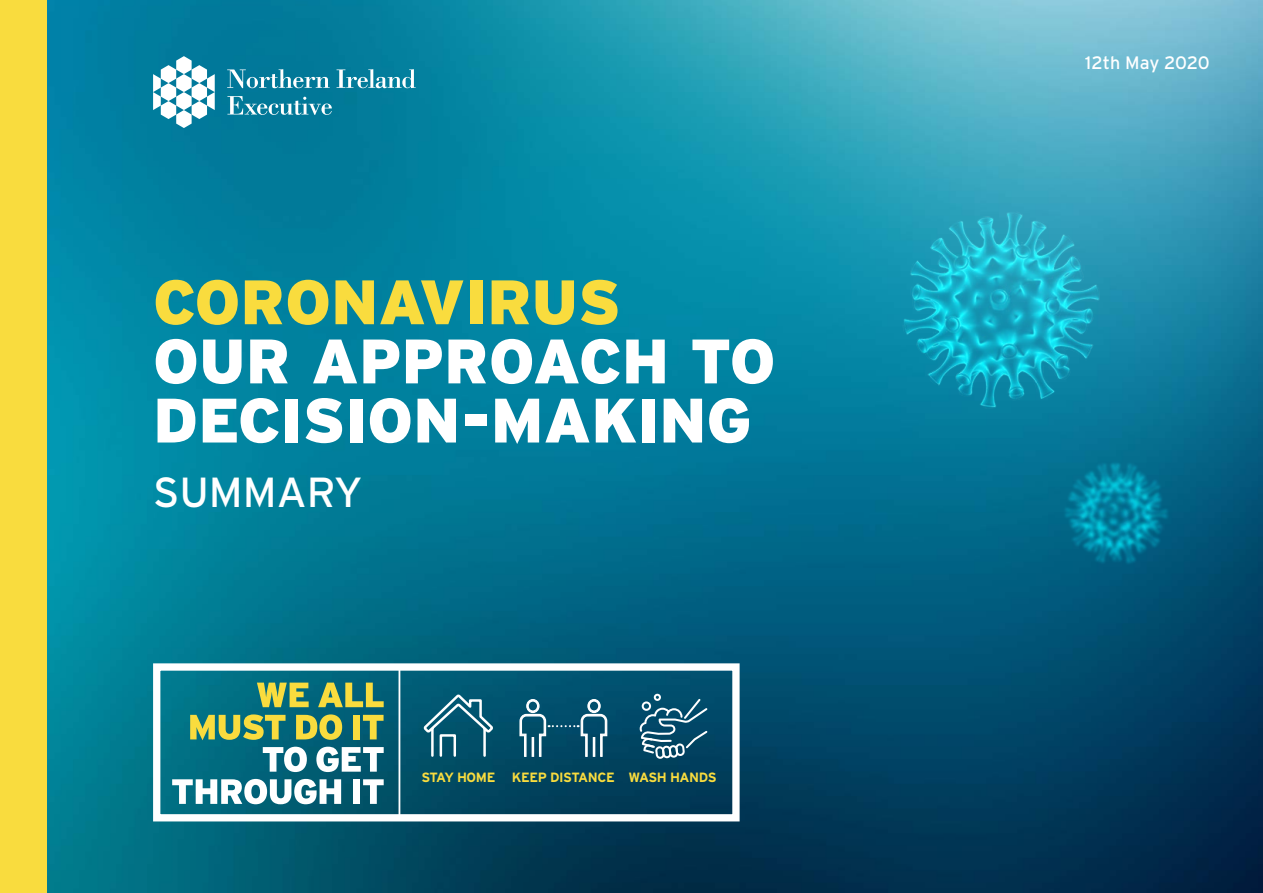
<style>
.page{position:relative;width:1263px;height:893px;background:#fff}
.page>*{position:absolute;margin:0;border:0;box-sizing:border-box;transform-origin:0 0}
.t1{font:900 62.55px/59.1px "Interstate";color:#fff}
.t2{font:42px "Interstate";color:#fff}
.t3{font:18px "Interstate";letter-spacing:-.005em;color:#fff}
.t4{font:700 13.35px "Interstate";letter-spacing:-.03em;color:#f9dc3e}
.s1{color:#f9dc3e}
</style>
<div class="page">
<img style="left:47px;top:0;width:1216px;height:893px">
<img style="left:902px;top:211px;width:199px;height:199px">
<img style="left:1044px;top:441px;width:145px;height:144px">
<svg style="left:153px;top:56px;width:62px;height:72px"></svg>
<svg style="left:227px;top:69px;width:103px;height:19px;background:#429bb3"></svg>
<svg style="left:336px;top:69px;width:80px;height:19px"></svg>
<svg style="left:227px;top:96px;width:105px;height:19px;background:#4099b1"></svg>
<div style="left:153px;top:663px;width:587px;height:158px;border:7px solid #fff"></div>
<svg style="left:640px;top:694px;width:67px;height:65px;background:#326b84"></svg>
<svg style="left:519px;top:698px;width:89px;height:59px;background:#2b6982"></svg>
<svg style="left:421px;top:692px;width:74px;height:66px;background:#286d84"></svg>
<svg style="left:257px;top:683px;width:52px;height:24px"></svg>
<svg style="left:318px;top:683px;width:66px;height:24px;background:#7b9e5b"></svg>
<svg style="left:190px;top:714px;width:95px;height:26px;background:#8eab5a"></svg>
<svg style="left:296px;top:714px;width:46px;height:26px"></svg>
<div style="left:353px;top:715px;width:7px;height:24px;background:#f9dc3e"></div>
<svg style="left:363px;top:715px;width:20px;height:24px"></svg>
<svg style="left:263px;top:747px;width:44px;height:25px"></svg>
<svg style="left:316px;top:747px;width:68px;height:25px"></svg>
<svg style="left:172px;top:779px;width:169px;height:25px"></svg>
<div style="left:353px;top:779px;width:7px;height:25px;background:#fff"></div>
<svg style="left:363px;top:779px;width:21px;height:25px"></svg>
<hr style="left:398px;top:667px;width:2px;height:151px;background:#fff">
<div style="left:0;top:0;width:47px;height:893px;background:#f9dc3e"></div>
<p class="t1" style="left:153px;top:272px;width:624px"><span class="s1">CORONAVIRUS<br></span>OUR APPROACH TO<br>DECISION-MAKING</p>
<p class="t2" style="left:153px;top:469px;width:211px">SUMMARY</p>
<p class="t4" style="left:421px;top:770px;width:76px">STAY HOME</p>
<p class="t4" style="left:512px;top:770px;width:104px">KEEP DISTANCE</p>
<p class="t4" style="left:629px;top:770px;width:90px">WASH HANDS</p>
<p class="t3" style="left:1085px;top:52px;width:126px">12th May 2020</p>
</div>
